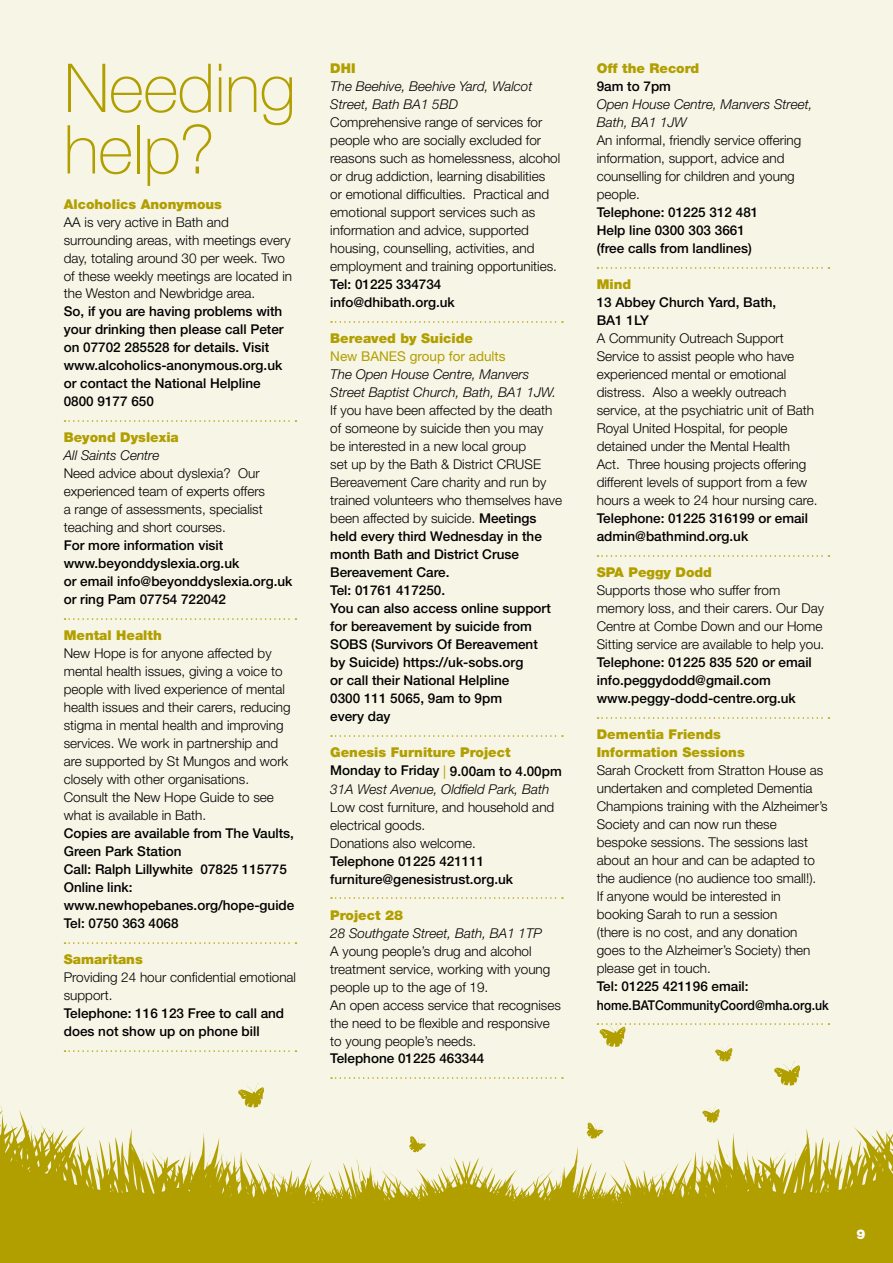
<style>
.page{position:relative;width:893px;height:1263px;background:#f7f5e6}
.page>*{position:absolute;margin:0;border:0;box-sizing:border-box;transform-origin:0 0}
.t1{font:100 67.5px/61.5px "Helvetica Neue LT Std";letter-spacing:-.01em;color:#b19f00}
.t2{font:300 13.5px/18px "Helvetica Neue LT Std";color:#000}
.t3{font:500 13.5px/18px "Helvetica Neue LT Std";color:#000}
.t4{font:italic 300 13.5px/18px "Helvetica Neue LT Std";color:#000}
.t5{font:900 13.5px/18px "Helvetica Neue LT Std";color:#b19f00}
.t6{font:13.5px "Helvetica Neue LT Std";color:#b19f00}
.t7{font:900 13.5px "Helvetica Neue LT Std";color:#fff}
.s1{font-weight:300}
.s2{font-weight:900;font-style:normal;color:#b19f00}
.s3{font-weight:500;font-style:normal}
.s4{font-weight:400;font-style:normal;color:#b19f00}
</style>
<div class="page">
<svg style="left:704px;top:1127px;width:189px;height:136px;fill:#b19f00"></svg>
<svg style="left:0;top:1106px;width:704px;height:157px;fill:#b19f00"></svg>
<svg style="left:65px;top:420px;width:231px;height:2px"></svg>
<svg style="left:65px;top:618px;width:231px;height:2px"></svg>
<svg style="left:65px;top:942px;width:231px;height:2px"></svg>
<svg style="left:65px;top:1050px;width:231px;height:2px"></svg>
<svg style="left:331px;top:321px;width:232px;height:2px"></svg>
<svg style="left:331px;top:735px;width:232px;height:2px"></svg>
<svg style="left:331px;top:897px;width:232px;height:2px"></svg>
<svg style="left:331px;top:1077px;width:232px;height:2px"></svg>
<svg style="left:597px;top:267px;width:232px;height:2px"></svg>
<svg style="left:597px;top:555px;width:232px;height:2px"></svg>
<svg style="left:597px;top:717px;width:232px;height:2px"></svg>
<svg style="left:587px;top:1122px;width:17px;height:17px"></svg>
<svg style="left:409px;top:1136px;width:18px;height:17px"></svg>
<svg style="left:238px;top:1083px;width:26px;height:25px"></svg>
<svg style="left:702px;top:1106px;width:18px;height:17px"></svg>
<svg style="left:597px;top:1022px;width:232px;height:64px"></svg>
<h1 class="t1" style="left:64px;top:57px;width:233px">Needing help?</h1>
<p class="t5" style="left:64px;top:195px;width:160px">Alcoholics Anonymous</p>
<p class="t2" style="left:64px;top:212px;width:230px">AA is very active in Bath and surrounding areas, with meetings every day, totaling around 30 per week. Two of these weekly meetings are located in the Weston and Newbridge area.</p>
<p class="t3" style="left:64px;top:303px;width:221px">So, if you are having problems with your drinking then please call Peter on 07702 285528 for details. Visit www.alcoholics-anonymous.org.uk or contact the National Helpline<br>0800 9177 650</p>
<p class="t5" style="left:64px;top:429px;width:117px">Beyond Dyslexia</p>
<p class="t4" style="left:64px;top:446px;width:97px">All Saints Centre</p>
<p class="t2" style="left:64px;top:464px;width:203px">Need advice about dyslexia? Our experienced team of experts offers a range of assessments, specialist teaching and short courses.</p>
<p class="t3" style="left:64px;top:536px;width:230px">For more information visit www.beyonddyslexia.org.uk<br>or email info@beyonddyslexia.org.uk or ring Pam 07754 722042</p>
<p class="t5" style="left:64px;top:627px;width:99px">Mental Health</p>
<p class="t2" style="left:64px;top:644px;width:228px">New Hope is for anyone affected by mental health issues, giving a voice to people with lived experience of mental health issues and their carers, reducing stigma in mental health and improving services. We work in partnership and are supported by St Mungos and work closely with other organisations.<br>Consult the New Hope Guide to see what is available in Bath.</p>
<p class="t3" style="left:64px;top:824px;width:232px">Copies are available from The Vaults,<br>Green Park Station<br>Call: Ralph Lillywhite 07825 115775<br>Online link: www.newhopebanes.org/hope-guide<br>Tel: 0750 363 4068</p>
<p class="t5" style="left:64px;top:950px;width:80px">Samaritans</p>
<p class="t2" style="left:64px;top:968px;width:234px">Providing 24 hour confidential emotional support.</p>
<p class="t3" style="left:64px;top:1004px;width:222px">Telephone: 116 123 Free to call and does not show up on phone bill</p>
<p class="t5" style="left:330px;top:60px;width:27px">DHI</p>
<p class="t4" style="left:330px;top:77px;width:204px">The Beehive, Beehive Yard, Walcot<br>Street, Bath BA1 5BD</p>
<p class="t2" style="left:330px;top:113px;width:232px">Comprehensive range of services for people who are socially excluded for reasons such as homelessness, alcohol or drug addiction, learning disabilities or emotional difficulties. Practical and emotional support services such as information and advice, supported housing, counselling, activities, and employment and training opportunities.</p>
<p class="t3" style="left:330px;top:275px;width:126px">Tel: 01225 334734 info@dhibath.org.uk</p>
<p class="t5" style="left:330px;top:329px;width:144px">Bereaved by Suicide</p>
<p class="t6" style="left:330px;top:349px;width:177px">New BANES group for adults</p>
<p class="t4" style="left:330px;top:365px;width:227px">The Open House Centre, Manvers<br>Street Baptist Church, Bath, BA1 1JW.</p>
<p class="t3" style="left:330px;top:401px;width:233px"><span class="s1">If you have been affected by the death of someone by suicide then you may<br>be interested in a new local group<br>set up by the Bath &amp; District CRUSE<br>Bereavement Care charity and run by trained volunteers who themselves have been affected by suicide.</span> Meetings held every third Wednesday in the month Bath and District Cruse<br>Bereavement Care.<br>Tel: 01761 417250.<br>You can also access online support for bereavement by suicide from<br>SOBS (Survivors Of Bereavement<br>by Suicide) https://uk-sobs.org<br>or call their National Helpline<br>0300 111 5065, 9am to 9pm<br>every day</p>
<p class="t4" style="left:330px;top:743px;width:233px"><span class="s2">Genesis Furniture Project<br></span><span class="s3">Monday to Friday</span> <span class="s4">|</span> <span class="s3">9.00am to 4.00pm<br></span>31A West Avenue, Oldfield Park, Bath</p>
<p class="t2" style="left:330px;top:797px;width:226px">Low cost furniture, and household and electrical goods.<br>Donations also welcome.</p>
<p class="t3" style="left:330px;top:851px;width:184px">Telephone 01225 421111 furniture@genesistrust.org.uk</p>
<p class="t5" style="left:330px;top:906px;width:74px">Project 28</p>
<p class="t4" style="left:330px;top:923px;width:213px">28 Southgate Street, Bath, BA1 1TP</p>
<p class="t2" style="left:330px;top:941px;width:232px">A young people’s drug and alcohol treatment service, working with young people up to the age of 19.<br>An open access service that recognises the need to be flexible and responsive to young people’s needs.</p>
<p class="t3" style="left:330px;top:1049px;width:156px">Telephone 01225 463344</p>
<p class="t5" style="left:597px;top:60px;width:104px">Off the Record</p>
<p class="t3" style="left:597px;top:77px;width:76px">9am to 7pm</p>
<p class="t4" style="left:597px;top:95px;width:217px">Open House Centre, Manvers Street,<br>Bath, BA1 1JW</p>
<p class="t2" style="left:597px;top:131px;width:206px">An informal, friendly service offering information, support, advice and counselling for children and young people.</p>
<p class="t3" style="left:597px;top:203px;width:163px">Telephone: 01225 312 481<br>Help line 0300 303 3661 (free calls from landlines)</p>
<p class="t5" style="left:597px;top:276px;width:36px">Mind</p>
<p class="t3" style="left:597px;top:293px;width:181px">13 Abbey Church Yard, Bath,<br>BA1 1LY</p>
<p class="t2" style="left:597px;top:329px;width:222px">A Community Outreach Support Service to assist people who have experienced mental or emotional distress. Also a weekly outreach service, at the psychiatric unit of Bath Royal United Hospital, for people detained under the Mental Health<br>Act. Three housing projects offering different levels of support from a few hours a week to 24 hour nursing care.</p>
<p class="t3" style="left:597px;top:509px;width:213px">Telephone: 01225 316199 or email admin@bathmind.org.uk</p>
<p class="t5" style="left:597px;top:563px;width:117px">SPA Peggy Dodd</p>
<p class="t2" style="left:597px;top:581px;width:229px">Supports those who suffer from memory loss, and their carers. Our Day Centre at Combe Down and our Home Sitting service are available to help you.</p>
<p class="t3" style="left:597px;top:653px;width:217px">Telephone: 01225 835 520 or email info.peggydodd@gmail.com www.peggy-dodd-centre.org.uk</p>
<p class="t5" style="left:597px;top:725px;width:150px">Dementia Friends<br>Information Sessions</p>
<p class="t2" style="left:597px;top:761px;width:233px">Sarah Crockett from Stratton House as undertaken and completed Dementia Champions training with the Alzheimer’s Society and can now run these bespoke sessions. The sessions last about an hour and can be adapted to the audience (no audience too small!).<br>If anyone would be interested in booking Sarah to run a session<br>(there is no cost, and any donation goes to the Alzheimer’s Society) then please get in touch.</p>
<p class="t3" style="left:597px;top:977px;width:234px">Tel: 01225 421196 email: home.BATCommunityCoord@mha.org.uk</p>
<p class="t7" style="left:857px;top:1226px;width:11px">9</p>
</div>
